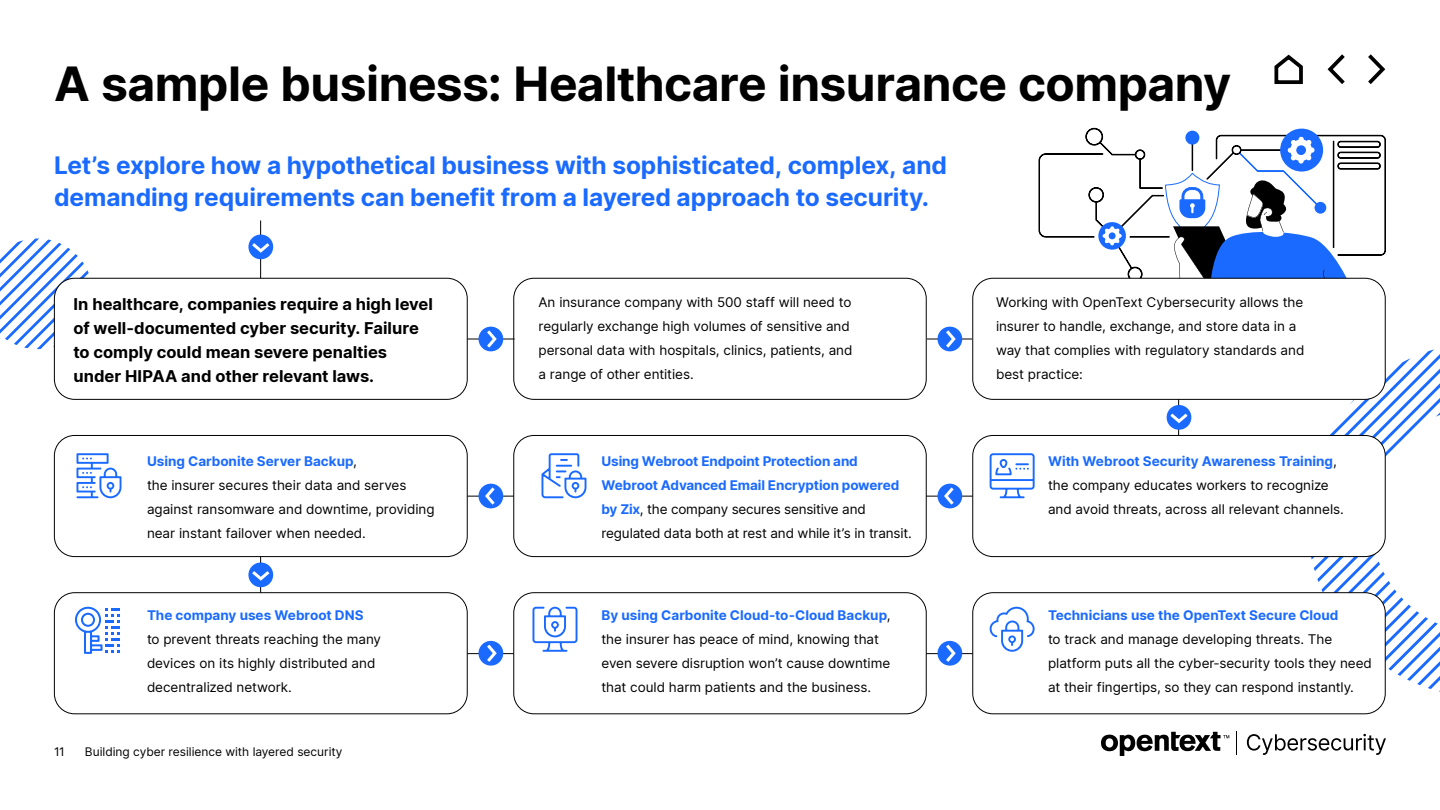
<style>
.page{position:relative;width:1440px;height:810px;background:#fff}
.page>*{position:absolute;margin:0;border:0;box-sizing:border-box;transform-origin:0 0}
.t1{font:700 48px "Inter";letter-spacing:-.015em;color:#000}
.t2{font:700 24.45px/32.6px "Inter";letter-spacing:-.005em;color:#1a6aff}
.t3{font:700 16.5px/24px "Inter";color:#000}
.t4{font:13.5px/24px "Inter";letter-spacing:-.005em;color:#000}
.t5{font:700 13.5px/24px "Inter";letter-spacing:-.005em;color:#1a6aff}
.t6{font:12px "Inter";letter-spacing:-.005em;color:#000}
.s1{font-weight:700;color:#1a6aff}
.s2{font-weight:400;color:#000}
</style>
<div class="page">
<hr style="left:260px;top:220px;width:1px;height:59px;background:#000">
<hr style="left:466px;top:339px;width:49px;height:1px;background:#000">
<svg style="left:0;top:239px;width:93px;height:110px"></svg>
<div style="left:54px;top:278px;width:413px;height:121px;background:#fff;border-radius:20px"></div>
<div style="left:54px;top:278px;width:414px;height:122px;border:1px solid #000;border-radius:20px"></div>
<hr style="left:462px;top:496px;width:57px;height:1px;background:#000">
<hr style="left:462px;top:653px;width:57px;height:1px;background:#000">
<hr style="left:927px;top:339px;width:45px;height:1px;background:#000">
<hr style="left:921px;top:496px;width:57px;height:1px;background:#000">
<hr style="left:921px;top:653px;width:57px;height:1px;background:#000">
<hr style="left:260px;top:551px;width:1px;height:45px;background:#000">
<div style="left:54px;top:435px;width:414px;height:122px;border:1px solid #000;border-radius:20px"></div>
<div style="left:513px;top:435px;width:414px;height:122px;border:1px solid #000;border-radius:20px"></div>
<div style="left:54px;top:592px;width:414px;height:122px;border:1px solid #000;border-radius:20px"></div>
<div style="left:513px;top:592px;width:414px;height:122px;border:1px solid #000;border-radius:20px"></div>
<div style="left:973px;top:435px;width:412px;height:122px;background:#fff;border-radius:20px"></div>
<div style="left:973px;top:593px;width:412px;height:121px;background:#fff;border-radius:20px"></div>
<div style="left:513px;top:278px;width:414px;height:122px;border:1px solid #000;border-radius:20px"></div>
<svg style="left:77px;top:453px;width:45px;height:45px"></svg>
<svg style="left:541px;top:453px;width:46px;height:45px"></svg>
<svg style="left:75px;top:607px;width:45px;height:47px"></svg>
<svg style="left:532px;top:607px;width:45px;height:45px"></svg>
<div style="left:478px;top:327px;width:25px;height:24px;background:#1a6aff;border-radius:50%"></div>
<svg style="left:484px;top:327px;width:15px;height:24px"></svg>
<div style="left:478px;top:641px;width:25px;height:25px;background:#1a6aff;border-radius:50%"></div>
<svg style="left:484px;top:641px;width:15px;height:24px"></svg>
<div style="left:938px;top:484px;width:24px;height:24px;background:#1a6aff;border-radius:50%"></div>
<svg style="left:942px;top:484px;width:15px;height:24px"></svg>
<svg style="left:990px;top:128px;width:450px;height:564px"></svg>
<div style="left:248px;top:562px;width:25px;height:25px;background:#1a6aff;border-radius:50%"></div>
<svg style="left:249px;top:568px;width:24px;height:15px"></svg>
<div style="left:248px;top:235px;width:25px;height:24px;background:#1a6aff;border-radius:50%"></div>
<svg style="left:249px;top:240px;width:24px;height:15px"></svg>
<div style="left:938px;top:327px;width:24px;height:24px;background:#1a6aff;border-radius:50%"></div>
<svg style="left:943px;top:327px;width:15px;height:24px"></svg>
<div style="left:938px;top:641px;width:24px;height:25px;background:#1a6aff;border-radius:50%"></div>
<svg style="left:943px;top:641px;width:15px;height:24px"></svg>
<div style="left:478px;top:484px;width:25px;height:24px;background:#1a6aff;border-radius:50%"></div>
<svg style="left:483px;top:484px;width:15px;height:24px"></svg>
<svg style="left:1101px;top:732px;width:128px;height:24px"></svg>
<svg style="left:1247px;top:734px;width:139px;height:21px"></svg>
<svg style="left:1236px;top:732px;width:1px;height:23px"></svg>
<svg style="left:1274px;top:54px;width:29px;height:30px"></svg>
<svg style="left:1368px;top:54px;width:18px;height:30px"></svg>
<svg style="left:1327px;top:54px;width:18px;height:30px"></svg>
<h1 class="t1" style="left:54px;top:48px;width:1179px">A sample business: Healthcare insurance company</h1>
<h2 class="t2" style="left:54px;top:148px;width:895px">Let’s explore how a hypothetical business with sophisticated, complex, and demanding requirements can benefit from a layered approach to security.</h2>
<p class="t3" style="left:74px;top:291px;width:361px">In healthcare, companies require a high level of well-documented cyber security. Failure to comply could mean severe penalties under HIPAA and other relevant laws.</p>
<p class="t4" style="left:147px;top:449px;width:289px"><span class="s1">Using Carbonite Server Backup</span>,<br>the insurer secures their data and serves against ransomware and downtime, providing near instant failover when needed.</p>
<p class="t5" style="left:147px;top:603px;width:218px">The company uses Webroot DNS</p>
<p class="t4" style="left:147px;top:627px;width:236px">to prevent threats reaching the many devices on its highly distributed and decentralized network.</p>
<p class="t6" style="left:54px;top:743px;width:12px">11</p>
<p class="t6" style="left:85px;top:743px;width:259px">Building cyber resilience with layered security</p>
<p class="t4" style="left:538px;top:289px;width:316px">An insurance company with 500 staff will need to regularly exchange high volumes of sensitive and personal data with hospitals, clinics, patients, and a range of other entities.</p>
<p class="t5" style="left:602px;top:449px;width:312px">Using Webroot Endpoint Protection and Webroot Advanced Email Encryption powered by Zix<span class="s2">, the company secures sensitive and regulated data both at rest and while it’s in transit.</span></p>
<p class="t4" style="left:602px;top:603px;width:290px"><span class="s1">By using Carbonite Cloud-to-Cloud Backup</span>, the insurer has peace of mind, knowing that even severe disruption won’t cause downtime that could harm patients and the business.</p>
<p class="t4" style="left:996px;top:289px;width:310px">Working with OpenText Cybersecurity allows the insurer to handle, exchange, and store data in a way that complies with regulatory standards and best practice:</p>
<p class="t4" style="left:1048px;top:449px;width:297px"><span class="s1">With Webroot Security Awareness Training</span>, the company educates workers to recognize and avoid threats, across all relevant channels.</p>
<p class="t5" style="left:1048px;top:603px;width:292px">Technicians use the OpenText Secure Cloud</p>
<p class="t4" style="left:1048px;top:627px;width:325px">to track and manage developing threats. The platform puts all the cyber-security tools they need at their fingertips, so they can respond instantly.</p>
</div>
